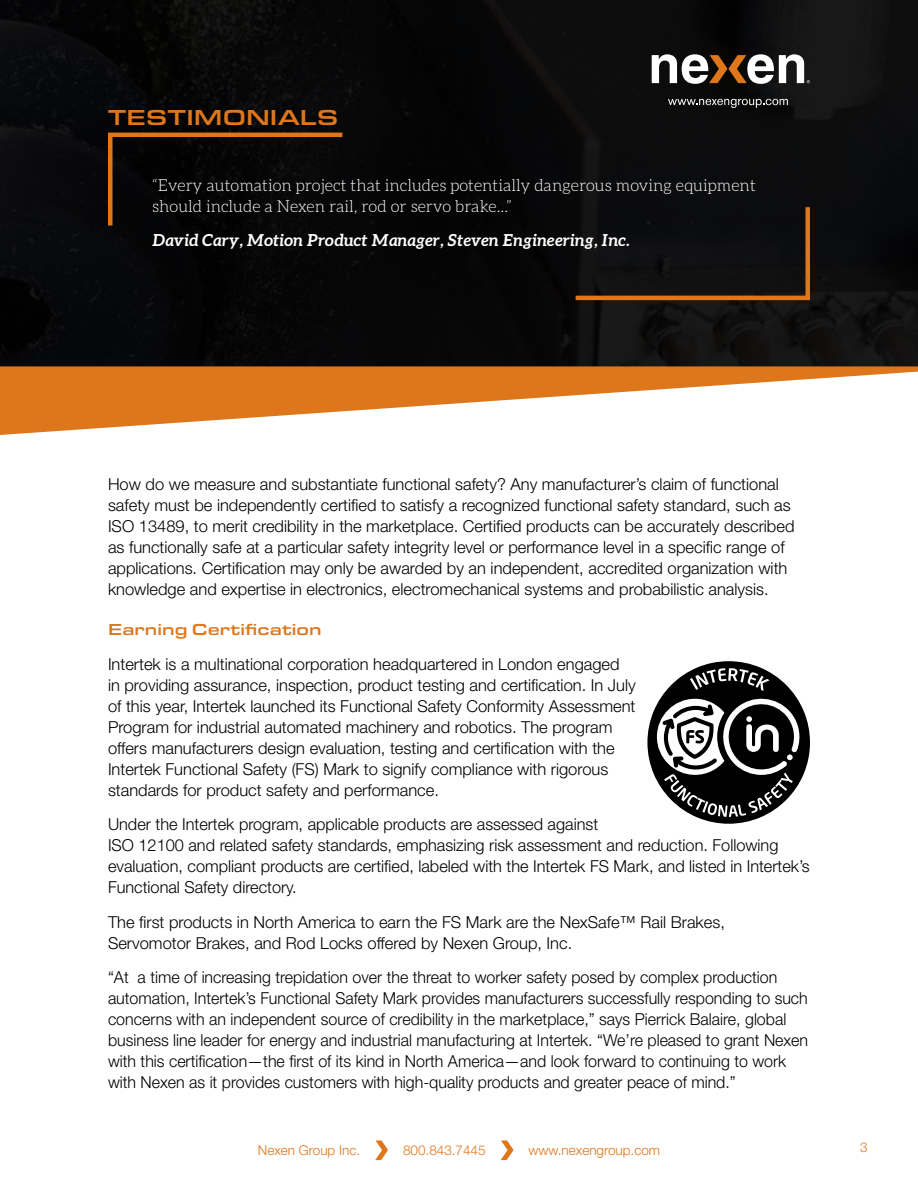
<style>
.page{position:relative;width:918px;height:1188px;background:#fff}
.page>*{position:absolute;margin:0;border:0;box-sizing:border-box;transform-origin:0 0}
.t1{font:500 22.5px "Eurostile Ext";letter-spacing:.005em;color:#de761c}
.t2{font:300 16.5px/21px "Helvetica Neue LT Std";color:#000}
.t3{font:300 16.5px/21px "Aleo";color:#fff}
.t4{font:italic 700 16.5px "Aleo";color:#fff}
.t5{font:500 16.5px "Eurostile Ext";color:#de761c}
.t6{font:300 13.5px "Helvetica Neue LT Std";color:#de761c}
</style>
<div class="page">
<div style="left:0;top:0;width:918px;height:366px;background:linear-gradient(to right,#040506,#0f0f0f)"></div>
<svg style="left:106px;top:130px;width:241px;height:100px;background:#120c08"></svg>
<svg style="left:571px;top:203px;width:241px;height:99px;background:#1b1511"></svg>
<svg style="left:0;top:366px;width:918px;height:69px;fill:#de761c"></svg>
<svg style="left:668px;top:99px;width:120px;height:9px"></svg>
<svg style="left:652px;top:54px;width:158px;height:30px"></svg>
<svg style="left:647px;top:661px;width:163px;height:163px"></svg>
<svg style="left:375px;top:1140px;width:13px;height:20px"></svg>
<svg style="left:501px;top:1140px;width:13px;height:20px"></svg>
<h1 class="t1" style="left:108px;top:102px;width:232px">TESTIMONIALS</h1>
<p class="t3" style="left:152px;top:174px;width:605px">“Every automation project that includes potentially dangerous moving equipment should include a Nexen rail, rod or servo brake...”</p>
<p class="t4" style="left:152px;top:231px;width:479px">David Cary, Motion Product Manager, Steven Engineering, Inc.</p>
<p class="t2" style="left:108px;top:474px;width:688px">How do we measure and substantiate functional safety? Any manufacturer’s claim of functional safety must be independently certified to satisfy a recognized functional safety standard, such as ISO 13489, to merit credibility in the marketplace. Certified products can be accurately described as functionally safe at a particular safety integrity level or performance level in a specific range of applications. Certification may only be awarded by an independent, accredited organization with knowledge and expertise in electronics, electromechanical systems and probabilistic analysis.</p>
<p class="t5" style="left:108px;top:618px;width:215px">Earning Certification</p>
<p class="t2" style="left:108px;top:653px;width:529px">Intertek is a multinational corporation headquartered in London engaged<br>in providing assurance, inspection, product testing and certification. In July of this year, Intertek launched its Functional Safety Conformity Assessment Program for industrial automated machinery and robotics. The program offers manufacturers design evaluation, testing and certification with the Intertek Functional Safety (FS) Mark to signify compliance with rigorous standards for product safety and performance.</p>
<p class="t2" style="left:108px;top:813px;width:703px">Under the Intertek program, applicable products are assessed against<br>ISO 12100 and related safety standards, emphasizing risk assessment and reduction. Following evaluation, compliant products are certified, labeled with the Intertek FS Mark, and listed in Intertek’s Functional Safety directory.</p>
<p class="t2" style="left:108px;top:911px;width:618px">The first products in North America to earn the FS Mark are the NexSafe™ Rail Brakes,<br>Servomotor Brakes, and Rod Locks offered by Nexen Group, Inc.</p>
<p class="t2" style="left:108px;top:966px;width:702px">“At a time of increasing trepidation over the threat to worker safety posed by complex production automation, Intertek’s Functional Safety Mark provides manufacturers successfully responding to such concerns with an independent source of credibility in the marketplace,” says Pierrick Balaire, global business line leader for energy and industrial manufacturing at Intertek. “We’re pleased to grant Nexen with this certification—the first of its kind in North America—and look forward to continuing to work with Nexen as it provides customers with high-quality products and greater peace of mind.”</p>
<p class="t6" style="left:258px;top:1141px;width:104px">Nexen Group Inc.</p>
<p class="t6" style="left:403px;top:1141px;width:84px">800.843.7445</p>
<p class="t6" style="left:529px;top:1141px;width:133px">www.nexengroup.com</p>
<p class="t6" style="left:860px;top:1139px;width:9px">3</p>
</div>
